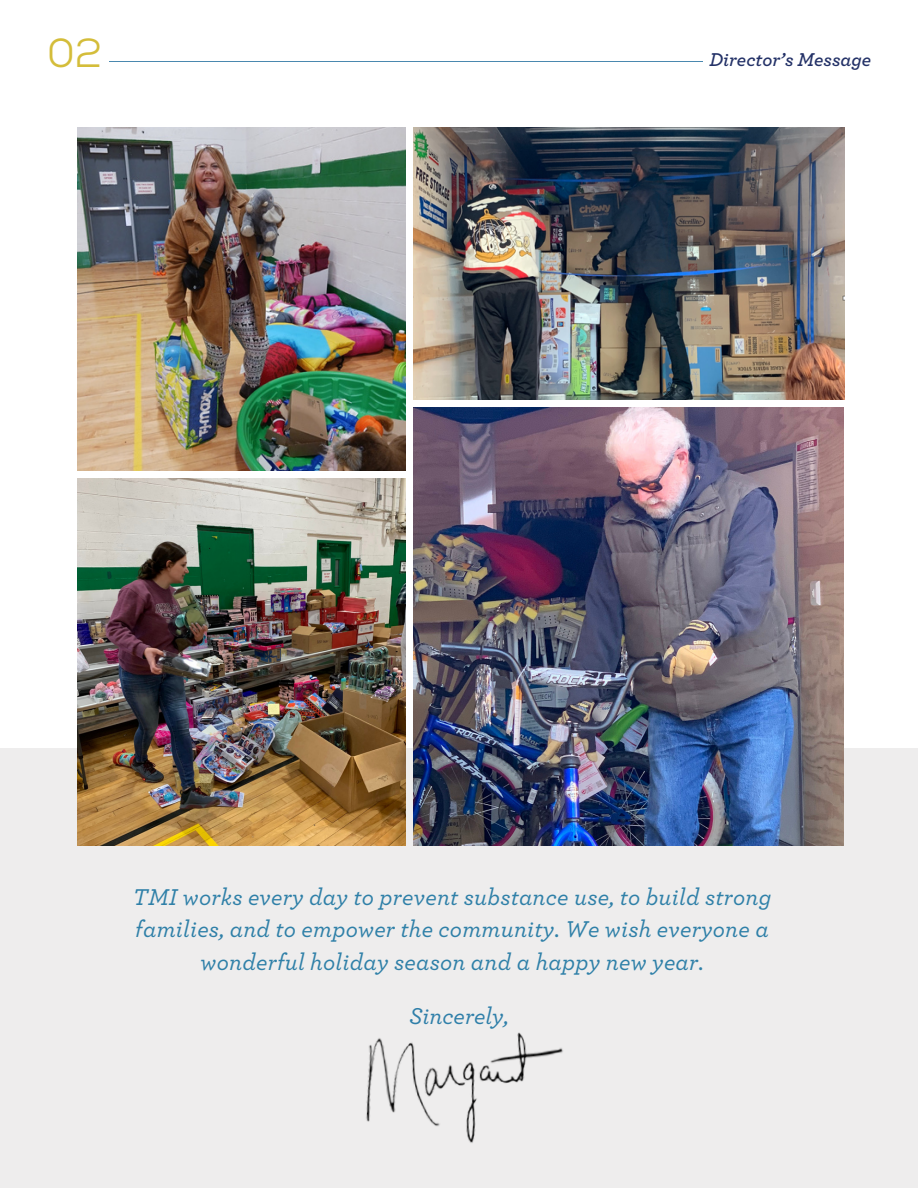
<style>
.page{position:relative;width:918px;height:1188px;background:#fff}
.page>*{position:absolute;margin:0;border:0;box-sizing:border-box;transform-origin:0 0}
.t1{font:40.5px "Nexa";color:#d4bd3a}
.t2{font:italic 500 24px/32.7px "Archer";letter-spacing:.01em;color:#2f80a8;text-align:center}
.t3{font:italic 500 24px "Archer";color:#2f7fa9}
.t4{font:italic 600 19.5px "Archer";color:#233167}
</style>
<div class="page">
<hr style="left:109px;top:61px;width:594px;height:1px;background:#4a88af">
<div style="left:0;top:748px;width:918px;height:440px;background:#eeeded"></div>
<img style="left:366px;top:1032px;width:197px;height:111px">
<img style="left:78px;top:127px;width:327px;height:344px">
<img style="left:413px;top:127px;width:431px;height:273px">
<img style="left:413px;top:407px;width:431px;height:438px">
<img style="left:78px;top:478px;width:327px;height:367px">
<p class="t1" style="left:47px;top:34px;width:56px">02</p>
<p class="t4" style="left:709px;top:51px;width:163px">Director’s Message</p>
<p class="t2" style="left:133px;top:881px;width:640px">TMI works every day to prevent substance use, to build strong families, and to empower the community. We wish everyone a wonderful holiday season and a happy new year.</p>
<p class="t3" style="left:409px;top:1005px;width:101px">Sincerely,</p>
</div>
